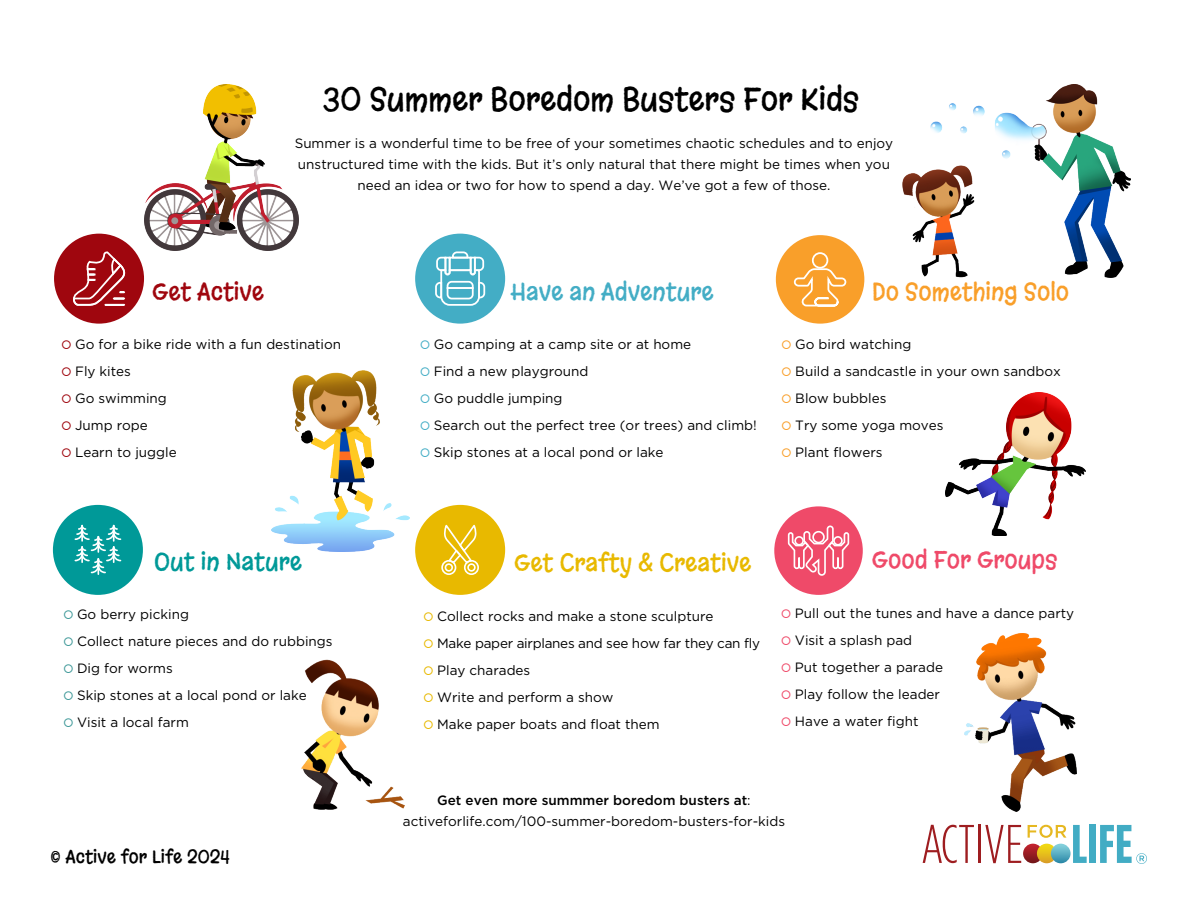
<style>
.page{position:relative;width:1188px;height:918px;background:#fff}
.page>*{position:absolute;margin:0;border:0;box-sizing:border-box;transform-origin:0 0}
.t1{font:31.5px "Margarine";color:#000}
.t2{font:24px "Margarine";color:#e8b900}
.t3{font:24px "Margarine";color:#43adc5}
.t4{font:24px "Margarine";color:#f99f2a}
.t5{font:24px "Margarine";color:#ef4a69}
.t6{font:24px "Margarine";color:#009998}
.t7{font:24px "Margarine";color:#9f060e}
.t8{font:18px "Margarine";letter-spacing:.005em;color:#000}
.t9{font:13.5px/27px "Gotham";color:#000}
.s1{font-weight:500}
</style>
<div class="page">
<svg style="left:1023px;top:844px;width:20px;height:19px"></svg>
<svg style="left:1037px;top:844px;width:20px;height:19px"></svg>
<svg style="left:923px;top:825px;width:51px;height:38px"></svg>
<hr style="left:978px;top:825px;width:2px;height:38px;background:#9e1d20">
<svg style="left:985px;top:825px;width:36px;height:38px"></svg>
<svg style="left:1028px;top:825px;width:38px;height:13px"></svg>
<svg style="left:1073px;top:825px;width:14px;height:38px"></svg>
<div style="left:1089px;top:825px;width:7px;height:38px;background:#42acc4"></div>
<svg style="left:1051px;top:844px;width:20px;height:19px"></svg>
<svg style="left:1100px;top:825px;width:47px;height:39px"></svg>
<div style="left:54px;top:234px;width:90px;height:90px;background:#9f060e;border-radius:50%"></div>
<svg style="left:73px;top:252px;width:53px;height:54px"></svg>
<div style="left:776px;top:235px;width:88px;height:89px;background:#f99f2a;border-radius:50%"></div>
<div style="left:812px;top:252px;width:16px;height:17px;border:2px solid #fff;border-radius:50%"></div>
<svg style="left:793px;top:267px;width:54px;height:40px"></svg>
<div style="left:415px;top:234px;width:90px;height:90px;background:#43adc5;border-radius:50%"></div>
<svg style="left:435px;top:251px;width:51px;height:55px"></svg>
<div style="left:774px;top:506px;width:89px;height:89px;background:#ef4a69;border-radius:50%"></div>
<svg style="left:787px;top:525px;width:63px;height:51px"></svg>
<div style="left:794px;top:536px;width:10px;height:10px;border:2px solid #fff;border-radius:50%"></div>
<div style="left:415px;top:505px;width:90px;height:90px;background:#e8b900;border-radius:50%"></div>
<div style="left:464px;top:560px;width:15px;height:15px;border:2px solid #fff;border-radius:50%"></div>
<div style="left:467px;top:563px;width:9px;height:9px;border:2px solid #fff;border-radius:50%"></div>
<div style="left:441px;top:560px;width:15px;height:15px;border:2px solid #fff;border-radius:50%"></div>
<div style="left:445px;top:563px;width:8px;height:9px;border:2px solid #fff;border-radius:50%"></div>
<svg style="left:445px;top:526px;width:32px;height:39px"></svg>
<div style="left:53px;top:505px;width:90px;height:90px;background:#009998;border-radius:50%"></div>
<svg style="left:74px;top:524px;width:48px;height:50px"></svg>
<img style="left:301px;top:659px;width:104px;height:150px">
<img style="left:902px;top:84px;width:229px;height:194px">
<img style="left:965px;top:633px;width:112px;height:179px">
<img style="left:271px;top:371px;width:138px;height:180px">
<img style="left:144px;top:84px;width:154px;height:167px">
<img style="left:945px;top:393px;width:140px;height:143px">
<h1 class="t1" style="left:323px;top:78px;width:538px">30 Summer Boredom Busters For Kids</h1>
<p class="t9" style="left:295px;top:132px;width:600px;line-height:21px;text-align:center">Summer is a wonderful time to be free of your sometimes chaotic schedules and to enjoy unstructured time with the kids. But it’s only natural that there might be times when you need an idea or two for how to spend a day. We’ve got a few of those.</p>
<h2 class="t7" style="left:152px;top:276px;width:113px">Get Active</h2>
<p class="t9" style="left:75px;top:331px;width:268px">Go for a bike ride with a fun destination<br>Fly kites<br>Go swimming<br>Jump rope<br>Learn to juggle</p>
<h2 class="t6" style="left:154px;top:545px;width:149px">Out in Nature</h2>
<p class="t9" style="left:77px;top:601px;width:257px">Go berry picking<br>Collect nature pieces and do rubbings<br>Dig for worms<br>Skip stones at a local pond or lake<br>Visit a local farm</p>
<h3 class="t8" style="left:51px;top:845px;width:181px">© Active for Life 2024</h3>
<h2 class="t3" style="left:511px;top:276px;width:204px">Have an Adventure</h2>
<p class="t9" style="left:434px;top:331px;width:324px">Go camping at a camp site or at home<br>Find a new playground<br>Go puddle jumping<br>Search out the perfect tree (or trees) and climb!<br>Skip stones at a local pond or lake</p>
<h2 class="t4" style="left:872px;top:276px;width:198px">Do Something Solo</h2>
<p class="t9" style="left:795px;top:331px;width:267px">Go bird watching<br>Build a sandcastle in your own sandbox<br>Blow bubbles<br>Try some yoga moves<br>Plant flowers</p>
<h2 class="t2" style="left:514px;top:547px;width:239px">Get Crafty &amp; Creative</h2>
<p class="t9" style="left:437px;top:602px;width:324px">Collect rocks and make a stone sculpture<br>Make paper airplanes and see how far they can fly<br>Play charades<br>Write and perform a show<br>Make paper boats and float them</p>
<h2 class="t5" style="left:872px;top:544px;width:187px">Good For Groups</h2>
<p class="t9" style="left:795px;top:599px;width:281px">Pull out the tunes and have a dance party<br>Visit a splash pad<br>Put together a parade<br>Play follow the leader<br>Have a water fight</p>
<p class="t9" style="left:403px;top:790px;width:384px;line-height:21px;text-align:center"><span class="s1">Get even more summmer boredom busters at</span>: activeforlife.com/100-summer-boredom-busters-for-kids</p>
</div>
